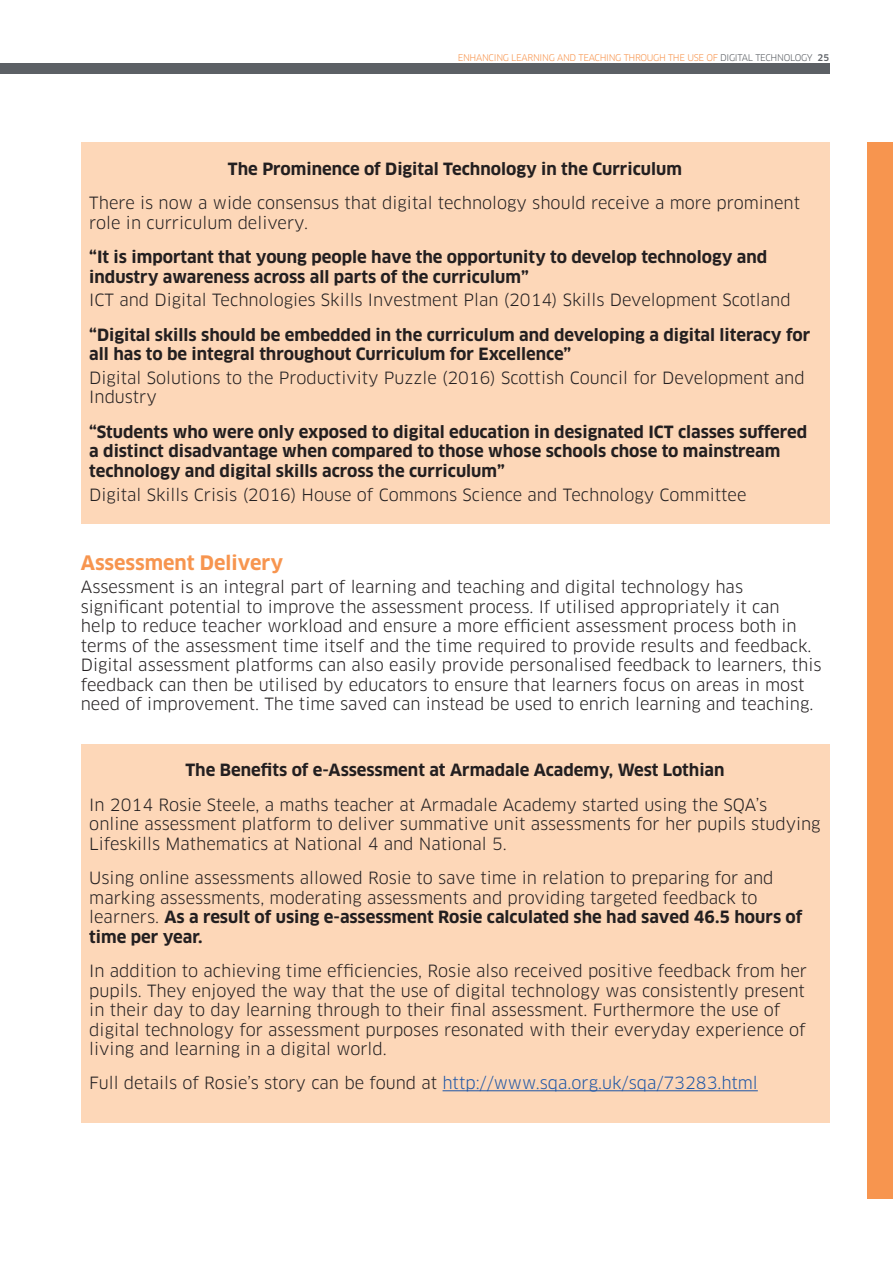
<style>
.page{position:relative;width:893px;height:1263px;background:#fff}
.page>*{position:absolute;margin:0;border:0;box-sizing:border-box;transform-origin:0 0}
.New_Heading_2{font:700 19.5px "Clan";color:#f7954f}
.NEW_Coloured_BOX_tex{font:16.5px/19.5px "Clan";color:#231f20}
.NEW_Coloured_BOX_tex-2{font:700 16.5px/19.5px "Clan";color:#231f20}
.NEW_Body_Text{font:16.5px/19.5px "Clan";color:#231f20}
.t1{font:9px "Clan";letter-spacing:-.035em;color:#f7954f}
.s1{color:#5c6065}
.s2{font-weight:500;color:#5c6065}
.s3{font-weight:700}
.s4{color:#1e56a6}
</style>
<div class="page">
<div style="left:0;top:64px;width:829px;height:10px;background:#5c6065"></div>
<div style="left:867px;top:142px;width:26px;height:1057px;background:#f7954f"></div>
<div style="left:81px;top:142px;width:748px;height:382px;background:#fdd7b8"></div>
<div style="left:81px;top:744px;width:748px;height:379px;background:#fdd7b8"></div>
<hr style="left:443px;top:1090px;width:315px;height:1px;background:#1e56a6">
<p class="t1" style="left:458px;top:52px;width:373px">ENHANCING LEARNING AND TEACHING THROUGH THE USE OF <span class="s1">DIGITAL TECHNOLOGY</span> <span class="s2">25</span></p>
<p class="NEW_Coloured_BOX_tex-2" style="left:228px;top:159px;width:455px">The Prominence of Digital Technology in the Curriculum</p>
<p class="NEW_Coloured_BOX_tex" style="left:89px;top:194px;width:712px">There is now a wide consensus that digital technology should receive a more prominent role in curriculum delivery.</p>
<p class="NEW_Coloured_BOX_tex-2" style="left:89px;top:247px;width:680px">“It is important that young people have the opportunity to develop technology and industry awareness across all parts of the curriculum”</p>
<p class="NEW_Coloured_BOX_tex" style="left:89px;top:291px;width:703px">ICT and Digital Technologies Skills Investment Plan (2014) Skills Development Scotland</p>
<p class="NEW_Coloured_BOX_tex-2" style="left:89px;top:325px;width:722px">“Digital skills should be embedded in the curriculum and developing a digital literacy for all has to be integral throughout Curriculum for Excellence”</p>
<p class="NEW_Coloured_BOX_tex" style="left:89px;top:368px;width:717px">Digital Solutions to the Productivity Puzzle (2016) Scottish Council for Development and<br>Industry</p>
<p class="NEW_Coloured_BOX_tex-2" style="left:89px;top:422px;width:720px">“Students who were only exposed to digital education in designated ICT classes suffered a distinct disadvantage when compared to those whose schools chose to mainstream technology and digital skills across the curriculum”</p>
<p class="NEW_Coloured_BOX_tex" style="left:89px;top:485px;width:659px">Digital Skills Crisis (2016) House of Commons Science and Technology Committee</p>
<p class="New_Heading_2" style="left:81px;top:550px;width:204px">Assessment Delivery</p>
<p class="NEW_Body_Text" style="left:81px;top:578px;width:742px">Assessment is an integral part of learning and teaching and digital technology has significant potential to improve the assessment process. If utilised appropriately it can<br>help to reduce teacher workload and ensure a more efficient assessment process both in terms of the assessment time itself and the time required to provide results and feedback.<br>Digital assessment platforms can also easily provide personalised feedback to learners, this feedback can then be utilised by educators to ensure that learners focus on areas in most need of improvement. The time saved can instead be used to enrich learning and teaching.</p>
<p class="NEW_Coloured_BOX_tex-2" style="left:185px;top:761px;width:541px">The Benefits of e-Assessment at Armadale Academy, West Lothian</p>
<p class="NEW_Coloured_BOX_tex" style="left:89px;top:795px;width:733px">In 2014 Rosie Steele, a maths teacher at Armadale Academy started using the SQA’s online assessment platform to deliver summative unit assessments for her pupils studying<br>Lifeskills Mathematics at National 4 and National 5.</p>
<p class="NEW_Coloured_BOX_tex" style="left:89px;top:868px;width:715px">Using online assessments allowed Rosie to save time in relation to preparing for and marking assessments, moderating assessments and providing targeted feedback to learners. <span class="s3">As a result of using e-assessment Rosie calculated she had saved 46.5 hours of time per year.</span></p>
<p class="NEW_Coloured_BOX_tex" style="left:89px;top:961px;width:719px">In addition to achieving time efficiencies, Rosie also received positive feedback from her pupils. They enjoyed the way that the use of digital technology was consistently present in their day to day learning through to their final assessment. Furthermore the use of digital technology for assessment purposes resonated with their everyday experience of living and learning in a digital world.</p>
<p class="NEW_Coloured_BOX_tex" style="left:89px;top:1074px;width:670px">Full details of Rosie’s story can be found at <span class="s4">http://www.sqa.org.uk/sqa/73283.html</span></p>
</div>
